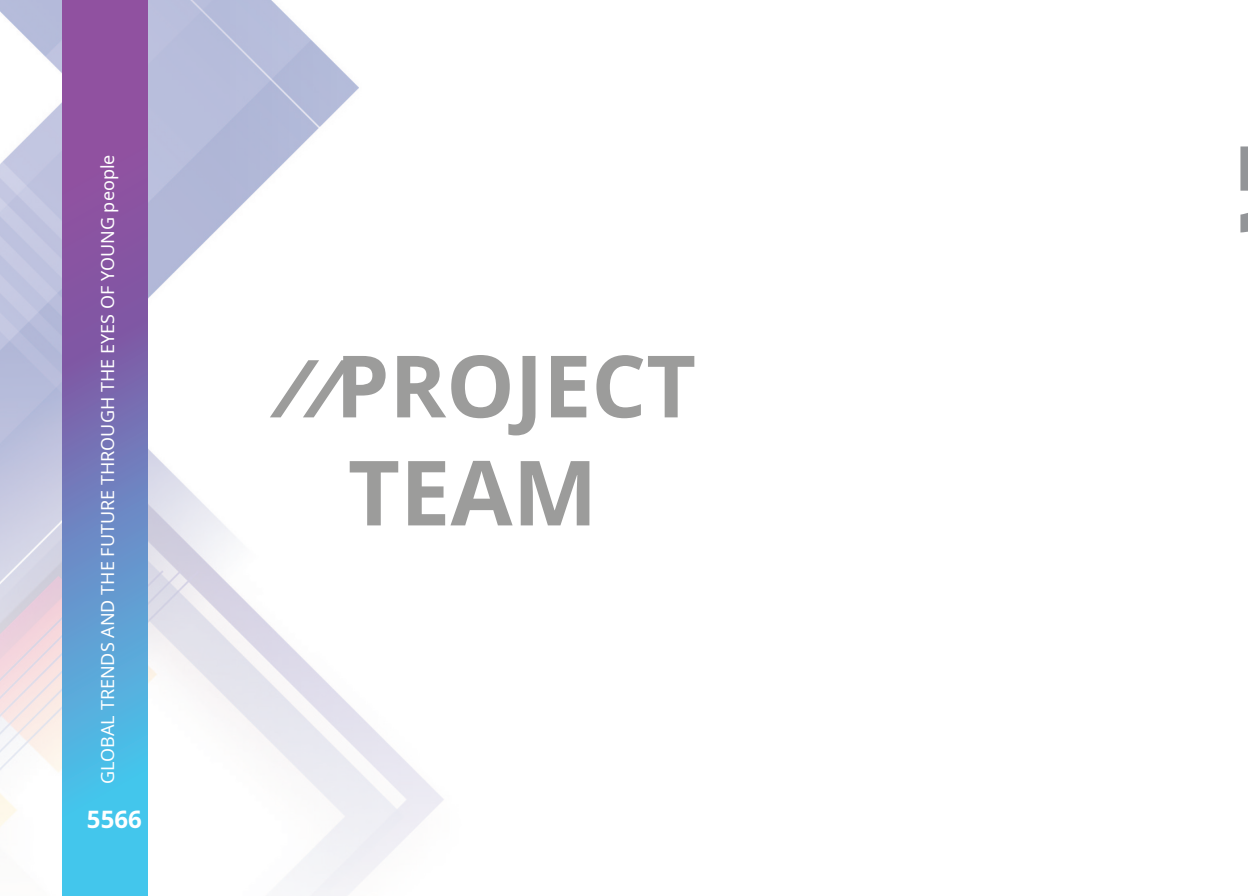
<style>
.page{position:relative;width:1248px;height:896px;background:#fff}
.page>*{position:absolute;margin:0;border:0;box-sizing:border-box;transform-origin:0 0}
.t1{font:700 90px "Noto Sans";color:#9c9c9b}
.t2{font:700 86px "Noto Sans";color:#9c9c9b}
.t3{font:700 24px "Noto Sans";color:#fff}
.t4{font:18px "Noto Sans";color:#fff}
.s1{font-style:italic;font-size:80px}
</style>
<div class="page">
<img style="left:0;top:0;width:444px;height:896px">
<svg style="left:1240px;top:146px;width:7px;height:86px"></svg>
<svg style="left:62px;top:0;width:85px;height:896px;background:#707fbe"></svg>
<p class="t4" style="left:95px;top:784px;width:631px;rotate:-90deg">GLOBAL TRENDS AND THE FUTURE THROUGH THE EYES OF YOUNG people</p>
<h3 class="t3" style="left:87px;top:802px;width:56px">5566</h3>
<h2 class="t2" style="left:269px;top:325px;width:428px"><span class="s1">//</span>PROJECT</h2>
<h1 class="t1" style="left:348px;top:429px;width:251px">TEAM</h1>
</div>
